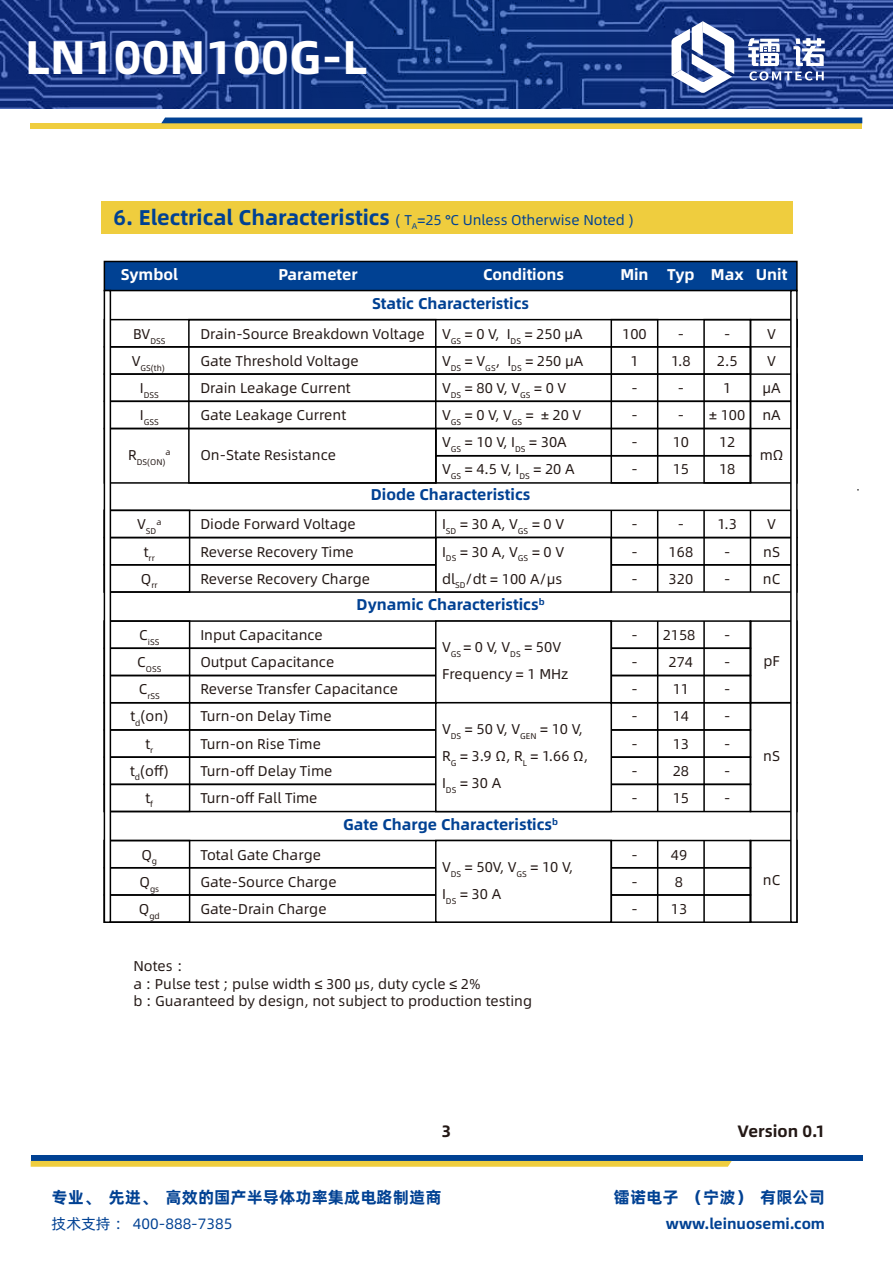
<style>
.page{position:relative;width:893px;height:1263px;background:#fff}
.page>*{position:absolute;margin:0;border:0;box-sizing:border-box;transform-origin:0 0}
.t1{font:47.25px "Alibaba Pu Hui Ti B";color:#fff}
.t2{font:16.5px "Alibaba Pu Hui Ti B";color:#004193}
.t3{font:16.5px "Alibaba Pu Hui Ti B";color:#231815}
.t4{font:15.6px "Alibaba Pu Hui Ti B";color:#004193}
.t5{font:15.6px "Alibaba Pu Hui Ti B";color:#fff}
.t6{font:15px "Alibaba Pu Hui Ti B";color:#004193}
.t7{font:15px "Alibaba Pu Hui Ti R";color:#004193}
.t8{font:14.25px/27px "Alibaba Pu Hui Ti R";color:#231815}
.t9{font:14.25px "Alibaba Pu Hui Ti R";color:#004193}
.t10{font:8.25px "Alibaba Pu Hui Ti R";color:#231815}
.s1{font-family:"Alibaba Pu Hui Ti B";font-size:21.3px}
</style>
<div class="page">
<div style="left:101px;top:201px;width:691px;height:32px;background:#efcd3e"></div>
<div style="left:31px;top:1155px;width:831px;height:6px;background:#004193"></div>
<svg style="left:31px;top:1161px;width:701px;height:6px;background:#efcf46"></svg>
<svg style="left:0;top:0;width:893px;height:108px;background:#183884"></svg>
<div style="left:31px;top:123px;width:831px;height:6px;background:#efcd3e"></div>
<div style="left:161px;top:118px;width:701px;height:5px;background:#004193"></div>
<svg style="left:671px;top:21px;width:63px;height:72px"></svg>
<svg style="left:748px;top:38px;width:77px;height:43px"></svg>
<div style="left:104px;top:261px;width:694px;height:30px;background:#004193;border:2px solid #000"></div>
<div style="left:104px;top:401px;width:694px;height:28px;border:2px solid #000"></div>
<div style="left:104px;top:319px;width:694px;height:29px;border:2px solid #000"></div>
<div style="left:104px;top:346px;width:647px;height:29px;border:2px solid #000"></div>
<div style="left:435px;top:428px;width:316px;height:28px;border:2px solid #000"></div>
<div style="left:435px;top:455px;width:316px;height:29px;border:2px solid #000"></div>
<div style="left:750px;top:319px;width:48px;height:165px;border:2px solid #000"></div>
<div style="left:104px;top:428px;width:332px;height:56px;border:2px solid #000"></div>
<div style="left:703px;top:319px;width:48px;height:165px;border:2px solid #000"></div>
<div style="left:610px;top:319px;width:48px;height:165px;border:2px solid #000"></div>
<div style="left:188px;top:319px;width:248px;height:165px;border:2px solid #000"></div>
<div style="left:104px;top:564px;width:694px;height:29px;border:2px solid #000"></div>
<div style="left:104px;top:510px;width:694px;height:28px;border:2px solid #000"></div>
<div style="left:104px;top:537px;width:694px;height:28px;border:2px solid #000"></div>
<div style="left:435px;top:537px;width:177px;height:56px;background:#fff;border:2px solid #000"></div>
<div style="left:104px;top:510px;width:86px;height:83px;border:2px solid #000"></div>
<hr style="left:610px;top:510px;width:2px;height:82px;background:#000">
<hr style="left:435px;top:510px;width:1px;height:82px;background:#000">
<hr style="left:657px;top:510px;width:1px;height:82px;background:#000">
<hr style="left:703px;top:510px;width:2px;height:82px;background:#000">
<hr style="left:750px;top:510px;width:1px;height:82px;background:#000">
<div style="left:750px;top:702px;width:48px;height:110px;border:2px solid #000"></div>
<div style="left:104px;top:620px;width:647px;height:29px;border:2px solid #000"></div>
<div style="left:104px;top:647px;width:647px;height:29px;border:2px solid #000"></div>
<div style="left:104px;top:702px;width:647px;height:29px;border:2px solid #000"></div>
<div style="left:104px;top:729px;width:647px;height:29px;border:2px solid #000"></div>
<div style="left:104px;top:784px;width:647px;height:28px;border:2px solid #000"></div>
<div style="left:435px;top:620px;width:177px;height:83px;background:#fff;border:2px solid #000"></div>
<div style="left:104px;top:620px;width:86px;height:192px;border:2px solid #000"></div>
<div style="left:435px;top:702px;width:177px;height:110px;background:#fff;border:2px solid #000"></div>
<hr style="left:610px;top:621px;width:2px;height:82px;background:#000">
<hr style="left:657px;top:621px;width:1px;height:190px;background:#000">
<hr style="left:703px;top:621px;width:2px;height:190px;background:#000">
<hr style="left:750px;top:621px;width:1px;height:82px;background:#000">
<div style="left:750px;top:840px;width:48px;height:83px;border:2px solid #000"></div>
<div style="left:104px;top:894px;width:647px;height:29px;border:2px solid #000"></div>
<div style="left:104px;top:840px;width:647px;height:28px;border:2px solid #000"></div>
<div style="left:104px;top:867px;width:647px;height:29px;border:2px solid #000"></div>
<div style="left:435px;top:840px;width:177px;height:83px;background:#fff;border:2px solid #000"></div>
<div style="left:104px;top:840px;width:86px;height:83px;border:2px solid #000"></div>
<hr style="left:610px;top:840px;width:2px;height:82px;background:#000">
<hr style="left:750px;top:840px;width:1px;height:82px;background:#000">
<hr style="left:703px;top:840px;width:2px;height:82px;background:#000">
<hr style="left:657px;top:840px;width:1px;height:82px;background:#000">
<svg style="left:104px;top:290px;width:7px;height:633px"></svg>
<svg style="left:790px;top:290px;width:8px;height:633px"></svg>
<h1 class="t1" style="left:25px;top:20px;width:344px">LN100N100G-L</h1>
<p class="t9" style="left:114px;top:209px;width:521px"><span class="s1">6. Electrical Characteristics</span> ( T<sub>A</sub>=25 °C Unless Otherwise Noted )</p>
<p class="t5" style="left:121px;top:262px;width:59px">Symbol</p>
<p class="t5" style="left:279px;top:262px;width:81px">Parameter</p>
<p class="t5" style="left:483px;top:262px;width:83px">Conditions</p>
<p class="t5" style="left:620px;top:262px;width:169px">Min Typ Max Unit</p>
<p class="t4" style="left:372px;top:291px;width:159px">Static Characteristics</p>
<p class="t10" style="left:133px;top:334px;width:34px"><sup>BV</sup>DSS</p>
<p class="t10" style="left:132px;top:361px;width:35px"><sup>V</sup>GS(th)</p>
<p class="t10" style="left:140px;top:389px;width:21px"><sup>I</sup>DSS</p>
<p class="t10" style="left:140px;top:416px;width:20px"><sup>I</sup>GSS</p>
<p class="t8" style="left:200px;top:319px;width:226px">Drain-Source Breakdown Voltage<br>Gate Threshold Voltage<br>Drain Leakage Current<br>Gate Leakage Current</p>
<p class="t8" style="left:442px;top:319px;width:143px">V<sub>GS</sub> = 0 V, I<sub>DS</sub> = 250 μA<br>V<sub>DS</sub> = V<sub>GS</sub>, I<sub>DS</sub> = 250 μA<br>V<sub>DS</sub> = 80 V, V<sub>GS</sub> = 0 V<br>V<sub>GS</sub> = 0 V, V<sub>GS</sub> = ± 20 V<br>V<sub>GS</sub> = 10 V, I<sub>DS</sub> = 30A<br>V<sub>GS</sub> = 4.5 V, I<sub>DS</sub> = 20 A</p>
<p class="t8" style="left:622px;top:319px;width:26px;text-align:center">100<br>1<br>-<br>-<br>-<br>-</p>
<p class="t8" style="left:671px;top:319px;width:21px;text-align:center">-<br>1.8 -<br>-<br>10<br>15</p>
<p class="t8" style="left:709px;top:319px;width:38px;text-align:center">-<br>2.5<br>1<br>± 100<br>12<br>18</p>
<p class="t8" style="left:762px;top:319px;width:20px;text-align:center">V<br>V μA nA</p>
<p class="t10" style="left:128px;top:456px;width:39px"><sup>R</sup>DS(ON)</p>
<p class="t10" style="left:166px;top:446px;width:7px">a</p>
<p class="t8" style="left:200px;top:441px;width:137px">On-State Resistance</p>
<p class="t8" style="left:760px;top:441px;width:25px">mΩ</p>
<p class="t10" style="left:137px;top:525px;width:21px"><sup>V</sup>SD</p>
<p class="t10" style="left:156px;top:516px;width:7px">a</p>
<p class="t10" style="left:144px;top:552px;width:13px"><sup>t</sup>rr</p>
<p class="t10" style="left:141px;top:579px;width:18px"><sup>Q</sup>rr</p>
<p class="t10" style="left:139px;top:636px;width:22px"><sup>C</sup>iSS</p>
<p class="t10" style="left:137px;top:663px;width:26px"><sup>C</sup>OSS</p>
<p class="t10" style="left:139px;top:690px;width:23px"><sup>C</sup>rSS</p>
<p class="t8" style="left:130px;top:702px;width:40px;text-align:center">t<sub>d</sub>(on) t<sub>r </sub>t<sub>d</sub>(off) t<sub>f</sub></p>
<p class="t8" style="left:141px;top:840px;width:17px">Q<sub>g</sub></p>
<p class="t10" style="left:139px;top:882px;width:21px"><sup>Q</sup>gs</p>
<p class="t10" style="left:139px;top:909px;width:23px"><sup>Q</sup>gd</p>
<p class="t4" style="left:371px;top:482px;width:161px">Diode Characteristics</p>
<p class="t8" style="left:200px;top:510px;width:171px">Diode Forward Voltage<br>Reverse Recovery Time<br>Reverse Recovery Charge</p>
<p class="t8" style="left:442px;top:510px;width:124px;text-align:justify">I<sub>SD</sub> = 30 A, V<sub>GS</sub> = 0 V I<sub>DS</sub> = 30 A, V<sub>GS</sub> = 0 V dl<sub>SD</sub>/dt = 100 A/μs</p>
<p class="t8" style="left:631px;top:510px;width:8px;text-align:justify">- - -</p>
<p class="t8" style="left:669px;top:510px;width:26px;text-align:center">-<br>168<br>320</p>
<p class="t8" style="left:718px;top:510px;width:21px;text-align:center">1.3 -<br>-</p>
<p class="t8" style="left:763px;top:510px;width:19px;text-align:center">V nS nC</p>
<p class="t4" style="left:357px;top:593px;width:190px">Dynamic Characteristics<sup>b</sup></p>
<p class="t8" style="left:200px;top:621px;width:199px">Input Capacitance<br>Output Capacitance<br>Reverse Transfer Capacitance<br>Turn-on Delay Time<br>Turn-on Rise Time<br>Turn-off Delay Time<br>Turn-off Fall Time</p>
<p class="t8" style="left:442px;top:633px;width:128px">V<sub>GS</sub> = 0 V, V<sub>DS</sub> = 50V<br>Frequency = 1 MHz</p>
<p class="t8" style="left:442px;top:715px;width:148px">V<sub>DS</sub> = 50 V, V<sub>GEN</sub> = 10 V,<br>R<sub>G</sub> = 3.9 Ω, R<sub>L</sub> = 1.66 Ω,<br>I<sub>DS</sub> = 30 A</p>
<p class="t4" style="left:343px;top:812px;width:217px">Gate Charge Characteristics<sup>b</sup></p>
<p class="t8" style="left:631px;top:621px;width:8px;text-align:justify">- - - - - - -</p>
<p class="t8" style="left:663px;top:621px;width:34px;text-align:center">2158<br>274<br>11<br>14<br>13<br>28<br>15</p>
<p class="t8" style="left:724px;top:621px;width:8px;text-align:justify">- - - - - - -</p>
<p class="t8" style="left:200px;top:840px;width:138px">Total Gate Charge<br>Gate-Source Charge<br>Gate-Drain Charge</p>
<p class="t8" style="left:442px;top:852px;width:133px">V<sub>DS</sub> = 50V, V<sub>GS</sub> = 10 V,<br>I<sub>DS</sub> = 30 A</p>
<p class="t8" style="left:631px;top:840px;width:8px;text-align:justify">- - -</p>
<p class="t8" style="left:671px;top:840px;width:18px">49<br>8<br>13</p>
<p class="t8" style="left:763px;top:646px;width:18px">pF</p>
<p class="t8" style="left:763px;top:742px;width:18px">nS</p>
<p class="t8" style="left:763px;top:866px;width:19px">nC</p>
<p class="t8" style="left:133px;top:957px;width:400px;line-height:17.1px">Notes ：<br>a : Pulse test ; pulse width ≤ 300 μs, duty cycle ≤ 2%<br>b : Guaranteed by design, not subject to production testing</p>
<p class="t3" style="left:442px;top:1118px;width:11px">3</p>
<p class="t3" style="left:737px;top:1118px;width:89px">Version 0.1</p>
<p class="t2" style="left:52px;top:1184px;width:391px">专业、先进、高效的国产半导体功率集成电路制造商</p>
<p class="t2" style="left:614px;top:1184px;width:213px">镭诺电子（宁波）有限公司</p>
<p class="t7" style="left:52px;top:1213px;width:182px">技术支持： 400-888-7385</p>
<p class="t6" style="left:666px;top:1212px;width:161px">www.leinuosemi.com</p>
</div>
